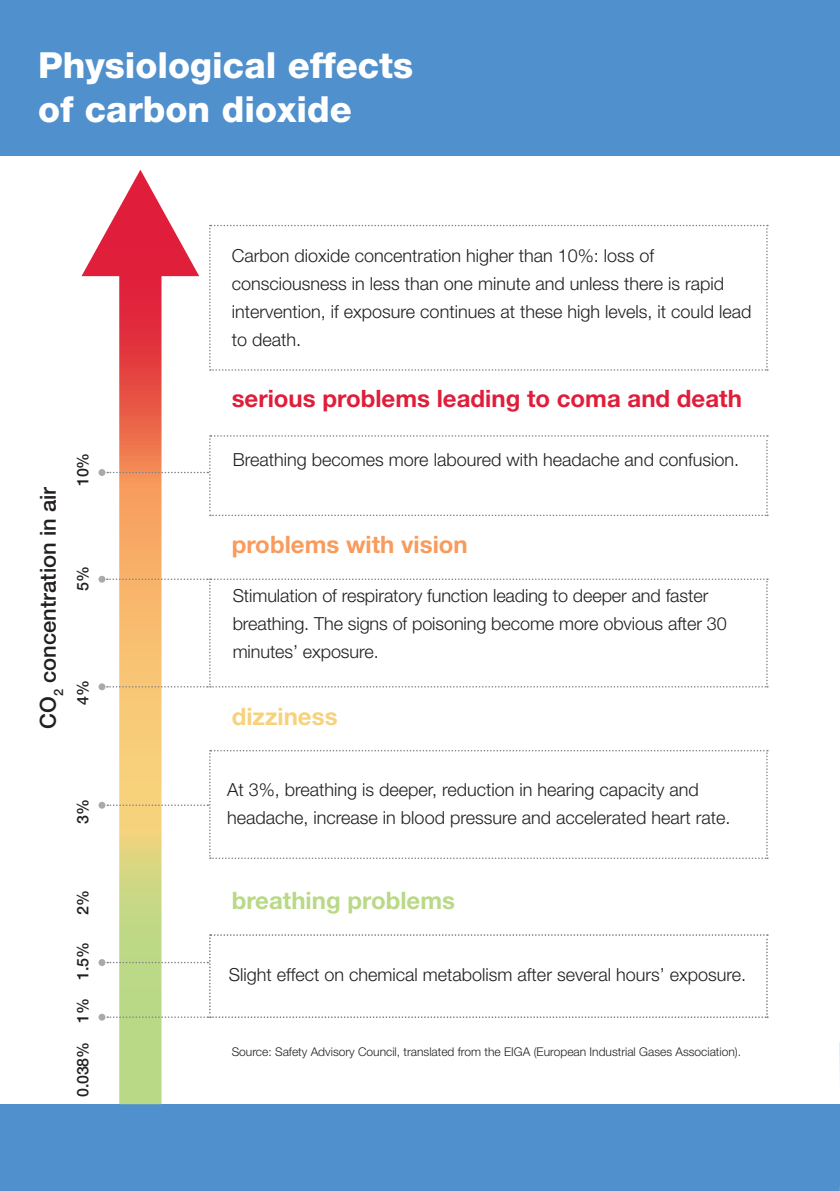
<style>
.page{position:relative;width:840px;height:1191px;background:#fff}
.page>*{position:absolute;margin:0;border:0;box-sizing:border-box;transform-origin:0 0}
.t1{font:800 36px "Helvetica Neue LT Std";color:#fff}
.t2{font:700 24px "Helvetica Neue LT Std";color:#e01e3b}
.t3{font:700 24px "Helvetica Neue LT Std";color:#f89b5d}
.t4{font:700 24px "Helvetica Neue LT Std";color:#b9d986}
.t5{font:700 24px "Helvetica Neue LT Std";color:#f7d27d}
.t6{font:500 22px "Helvetica Neue LT Std";color:#231f20}
.t7{font:300 18px/28px "Helvetica Neue LT Std";color:#231f20}
.t8{font:500 16px "Helvetica Neue LT Std";color:#231f20}
.t9{font:300 12px "Helvetica Neue LT Std";color:#231f20}
</style>
<div class="page">
<div style="left:0;top:0;width:839px;height:156px;background:#5090cc"></div>
<div style="left:0;top:1104px;width:839px;height:87px;background:#5090cc"></div>
<svg style="left:839px;top:1042px;width:1px;height:33px"></svg>
<svg style="left:81px;top:170px;width:118px;height:934px"></svg>
<svg style="left:209px;top:225px;width:558px;height:146px"></svg>
<svg style="left:107px;top:435px;width:660px;height:81px"></svg>
<svg style="left:107px;top:750px;width:660px;height:109px"></svg>
<svg style="left:107px;top:934px;width:660px;height:84px"></svg>
<svg style="left:107px;top:578px;width:660px;height:109px"></svg>
<div style="left:98px;top:469px;width:7px;height:7px;background:#a8a9ad;border-radius:50%"></div>
<div style="left:98px;top:576px;width:7px;height:7px;background:#a8a9ad;border-radius:50%"></div>
<div style="left:98px;top:683px;width:7px;height:7px;background:#a8a9ad;border-radius:50%"></div>
<div style="left:98px;top:801px;width:7px;height:7px;background:#a8a9ad;border-radius:50%"></div>
<div style="left:98px;top:959px;width:7px;height:7px;background:#a8a9ad;border-radius:50%"></div>
<div style="left:98px;top:1013px;width:7px;height:7px;background:#a8a9ad;border-radius:50%"></div>
<p class="t1" style="left:38px;top:44px;width:376px">Physiological effects</p>
<p class="t1" style="left:38px;top:87px;width:315px">of carbon dioxide</p>
<p class="t7" style="left:231px;top:241px;width:521px">Carbon dioxide concentration higher than 10%: loss of consciousness in less than one minute and unless there is rapid intervention, if exposure continues at these high levels, it could lead to death.</p>
<p class="t6" style="left:35px;top:729px;width:244px;rotate:-90deg">CO<sub>2</sub> concentration in air</p>
<p class="t8" style="left:73px;top:486px;width:35px;rotate:-90deg">10%</p>
<p class="t8" style="left:73px;top:591px;width:26px;rotate:-90deg">5%</p>
<p class="t8" style="left:73px;top:705px;width:26px;rotate:-90deg">4%</p>
<p class="t8" style="left:73px;top:823px;width:26px;rotate:-90deg">3%</p>
<p class="t8" style="left:73px;top:915px;width:26px;rotate:-90deg">2%</p>
<p class="t8" style="left:73px;top:1022px;width:82px;rotate:-90deg">1% 1.5%</p>
<p class="t8" style="left:73px;top:1097px;width:57px;rotate:-90deg">0.038%</p>
<p class="t2" style="left:231px;top:383px;width:511px">serious problems leading to coma and death</p>
<p class="t7" style="left:232px;top:445px;width:507px">Breathing becomes more laboured with headache and confusion.</p>
<p class="t3" style="left:231px;top:529px;width:237px">problems with vision</p>
<p class="t7" style="left:232px;top:581px;width:495px">Stimulation of respiratory function leading to deeper and faster breathing. The signs of poisoning become more obvious after 30 minutes’ exposure.</p>
<p class="t5" style="left:231px;top:701px;width:107px">dizziness</p>
<p class="t7" style="left:227px;top:775px;width:504px">At 3%, breathing is deeper, reduction in hearing capacity and headache, increase in blood pressure and accelerated heart rate.</p>
<p class="t4" style="left:231px;top:885px;width:225px">breathing problems</p>
<p class="t7" style="left:229px;top:960px;width:518px">Slight effect on chemical metabolism after several hours’ exposure.</p>
<p class="t9" style="left:231px;top:1044px;width:510px">Source: Safety Advisory Council, translated from the EIGA (European Industrial Gases Association).</p>
</div>
